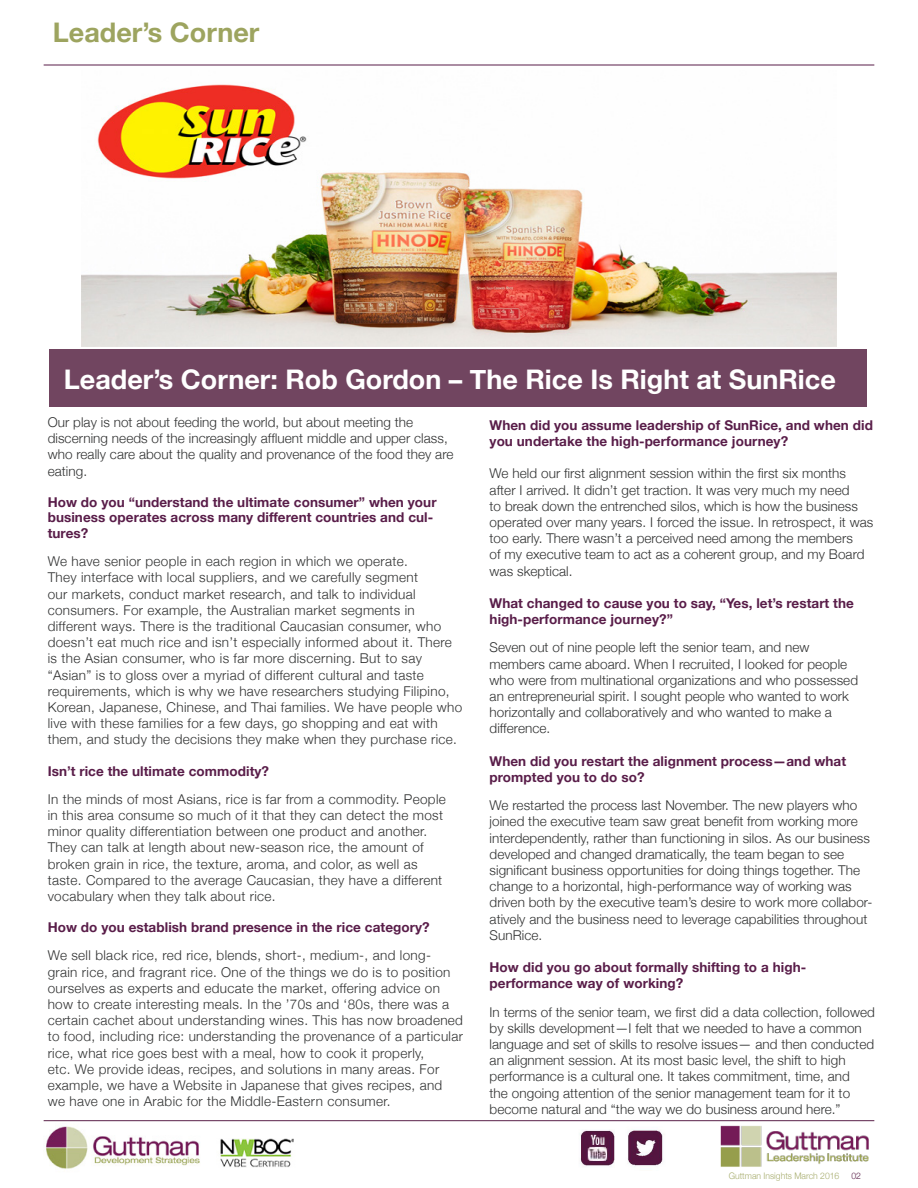
<style>
.page{position:relative;width:918px;height:1188px;background:#fff}
.page>*{position:absolute;margin:0;border:0;box-sizing:border-box;transform-origin:0 0}
.t1{font:700 27px "Helvetica Neue";color:#fff}
.t2{font:700 27px "Helvetica Neue";color:#9da45f}
.t3{font:300 13.5px/16.2px "Helvetica Neue";letter-spacing:.005em;color:#313232}
.t4{font:300 13.5px/16.2px "Helvetica Neue";letter-spacing:.025em;color:#313232}
.t5{font:700 13.5px/16.2px "Helvetica Neue";letter-spacing:.005em;color:#591d49}
.t6{font:300 9px "Helvetica Neue";color:#a6ac6c;scale:.96 1}
.s1{color:#5a2049}
</style>
<div class="page">
<hr style="left:44px;top:1120px;width:830px;height:1px;background:#5a2049">
<img style="left:580px;top:1130px;width:35px;height:36px">
<img style="left:628px;top:1130px;width:35px;height:37px">
<img style="left:220px;top:1138px;width:74px;height:30px">
<img style="left:720px;top:1125px;width:149px;height:42px">
<img style="left:46px;top:1126px;width:154px;height:43px">
<hr style="left:44px;top:65px;width:830px;height:1px;background:#591d49">
<div style="left:50px;top:349px;width:817px;height:58px;background:#714560"></div>
<img style="left:81px;top:84px;width:756px;height:262px">
<h1 class="t2" style="left:53px;top:16px;width:208px">Leader’s Corner</h1>
<h1 class="t1" style="left:64px;top:362px;width:773px">Leader’s Corner: Rob Gordon – The Rice Is Right at SunRice</h1>
<p class="t3" style="left:48px;top:414px;width:407px">Our play is not about feeding the world, but about meeting the discerning needs of the increasingly affluent middle and upper class, who really care about the quality and provenance of the food they are eating.</p>
<p class="t5" style="left:48px;top:494px;width:390px;line-height:15.6px">How do you “understand the ultimate consumer” when your business operates across many different countries and cul&shy;tures?</p>
<p class="t4" style="left:48px;top:553px;width:416px">We have senior people in each region in which we operate.<br>They interface with local suppliers, and we carefully segment<br>our markets, conduct market research, and talk to individual consumers. For example, the Australian market segments in different ways. There is the traditional Caucasian consumer, who doesn’t eat much rice and isn’t especially informed about it. There is the Asian consumer, who is far more discerning. But to say “Asian” is to gloss over a myriad of different cultural and taste requirements, which is why we have researchers studying Filipino, Korean, Japanese, Chinese, and Thai families. We have people who live with these families for a few days, go shopping and eat with them, and study the decisions they make when they purchase rice.</p>
<p class="t5" style="left:48px;top:762px;width:223px">Isn’t rice the ultimate commodity?</p>
<p class="t4" style="left:48px;top:791px;width:400px">In the minds of most Asians, rice is far from a commodity. People in this area consume so much of it that they can detect the most minor quality differentiation between one product and another.<br>They can talk at length about new-season rice, the amount of broken grain in rice, the texture, aroma, and color, as well as taste. Compared to the average Caucasian, they have a different vocabulary when they talk about rice.</p>
<p class="t5" style="left:48px;top:919px;width:384px">How do you establish brand presence in the rice category?</p>
<p class="t4" style="left:48px;top:947px;width:417px">We sell black rice, red rice, blends, short-, medium-, and long&shy;grain rice, and fragrant rice. One of the things we do is to position ourselves as experts and educate the market, offering advice on how to create interesting meals. In the ’70s and ‘80s, there was a certain cachet about understanding wines. This has now broadened to food, including rice: understanding the provenance of a particular rice, what rice goes best with a meal, how to cook it properly,<br>etc. We provide ideas, recipes, and solutions in many areas. For example, we have a Website in Japanese that gives recipes, and we have one in Arabic for the Middle-Eastern consumer.</p>
<p class="t5" style="left:490px;top:417px;width:385px">When did you assume leadership of SunRice, and when did you undertake the high-performance journey?</p>
<p class="t3" style="left:490px;top:465px;width:385px">We held our first alignment session within the first six months after I arrived. It didn’t get traction. It was very much my need<br>to break down the entrenched silos, which is how the business operated over many years. I forced the issue. In retrospect, it was too early. There wasn’t a perceived need among the members<br>of my executive team to act as a coherent group, and my Board was skeptical.</p>
<p class="t5" style="left:490px;top:595px;width:366px">What changed to cause you to say, “Yes, let’s restart the high-performance journey?”</p>
<p class="t3" style="left:490px;top:639px;width:370px">Seven out of nine people left the senior team, and new members came aboard. When I recruited, I looked for people who were from multinational organizations and who possessed an entrepreneurial spirit. I sought people who wanted to work horizontally and collaboratively and who wanted to make a difference.</p>
<p class="t5" style="left:490px;top:753px;width:358px">When did you restart the alignment process—and what prompted you to do so?</p>
<p class="t3" style="left:490px;top:797px;width:384px">We restarted the process last November. The new players who joined the executive team saw great benefit from working more interdependently, rather than functioning in silos. As our business developed and changed dramatically, the team began to see significant business opportunities for doing things together. The change to a horizontal, high-performance way of working was driven both by the executive team’s desire to work more collabor&shy;atively and the business need to leverage capabilities throughout SunRice.</p>
<p class="t5" style="left:490px;top:959px;width:318px">How did you go about formally shifting to a high&shy;performance way of working?</p>
<p class="t3" style="left:490px;top:1004px;width:387px">In terms of the senior team, we first did a data collection, followed by skills development—I felt that we needed to have a common language and set of skills to resolve issues— and then conducted an alignment session. At its most basic level, the shift to high performance is a cultural one. It takes commitment, time, and<br>the ongoing attention of the senior management team for it to become natural and “the way we do business around here.”</p>
<p class="t6" style="left:729px;top:1171px;width:139px">Guttman Insights March 2016 <span class="s1">02</span></p>
</div>
